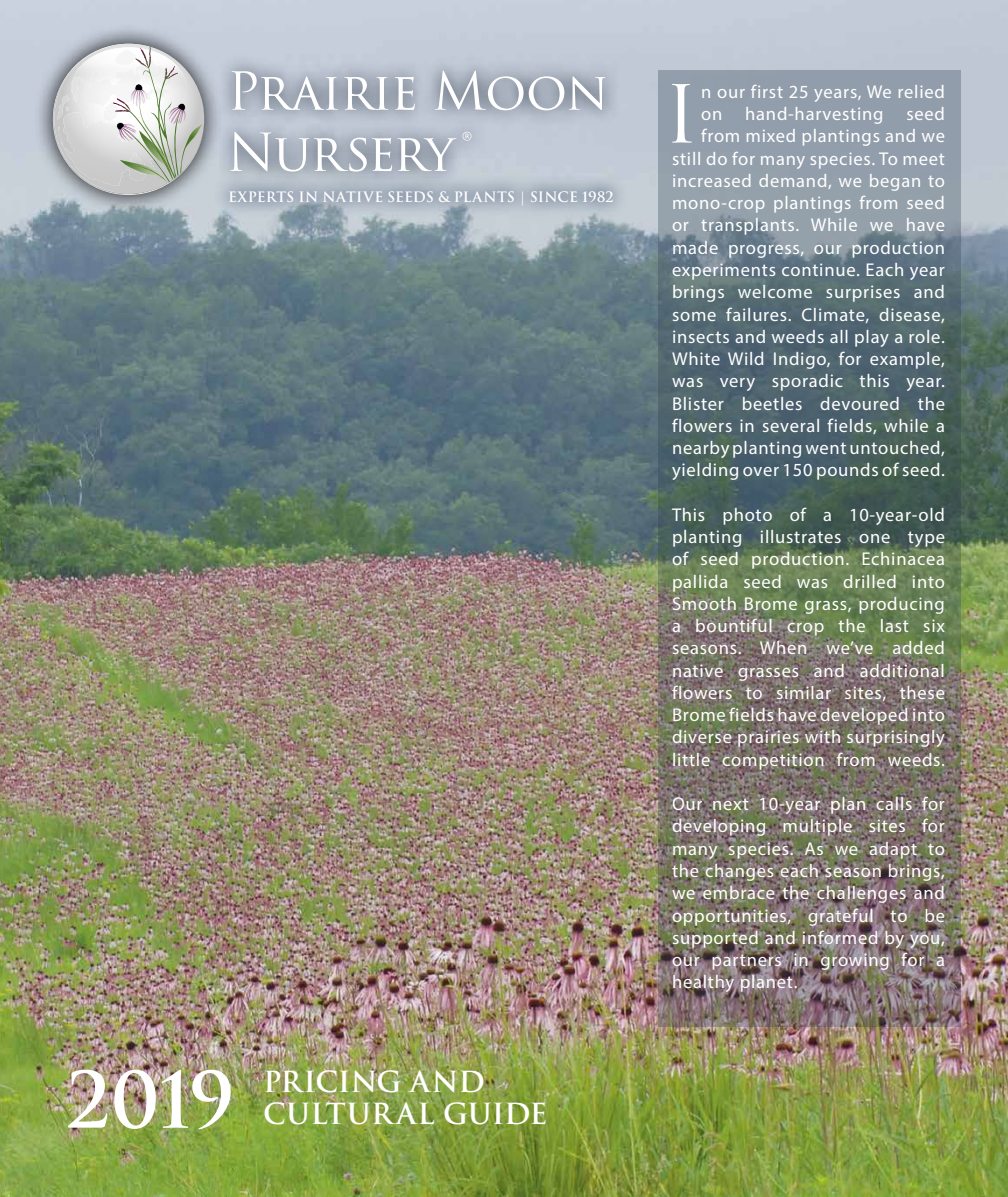
<style>
.page{position:relative;width:1008px;height:1197px;background:#fff}
.page>*{position:absolute;margin:0;border:0;box-sizing:border-box;transform-origin:0 0}
.t1{font:77.7px "Trajan Pro 3";color:#fff}
.t2{font:600 75.6px "Trajan Pro 3";color:#fff}
.t3{font:51.1px/61.2px "Trajan Pro 3";letter-spacing:-.025em;color:#fff}
.t4{font:600 28.35px/31.5px "Trajan Pro 3";color:#fff}
.t5{font:18.55px/22.2px "Myriad Pro";letter-spacing:.04em;color:#fff;text-align:justify}
.t6{font:600 14px "Trajan Pro 3";letter-spacing:.015em;color:#fff}
</style>
<div class="page">
<img style="left:0;top:0;width:1008px;height:1197px">
<div style="left:33px;top:24px;width:191px;height:190px;background:#000;opacity:.75"></div>
<svg style="left:53px;top:44px;width:151px;height:151px"></svg>
<svg style="left:658px;top:70px;width:302px;height:957px;background:#6f7773"></svg>
<svg style="left:218px;top:55px;width:401px;height:119px;background:#afb7c4"></svg>
<div style="left:213px;top:174px;width:416px;height:47px;background:#405171;opacity:.9"></div>
<h3 class="t3" style="left:227px;top:63px;width:383px">Prairie Moon<br>Nursery®</h3>
<p class="t6" style="left:228px;top:187px;width:387px">EXPERTS IN NATIVE SEEDS &amp; PLANTS | SINCE 1982</p>
<h2 class="t2" style="left:67px;top:1046px;width:170px">2019</h2>
<h3 class="t4" style="left:263px;top:1067px;width:286px">PRICING AND<br>CULTURAL GUIDE</h3>
<h1 class="t1" style="left:664px;top:61px;width:36px">I</h1>
<p class="t5" style="left:672px;top:80px;width:275px;text-align:right">n our first 25 years, We relied<br>on hand-harvesting seed from mixed plantings and we still do for many species. To meet increased demand, we began to mono-crop plantings from seed or transplants. While we have made progress, our production experiments continue. Each year brings welcome surprises and some failures. Climate, disease, insects and weeds all play a role.<br>White Wild Indigo, for example, was very sporadic this year.<br>Blister beetles devoured the flowers in several fields, while a nearby planting went untouched, yielding over 150 pounds of seed.</p>
<p class="t5" style="left:672px;top:503px;width:275px">This photo of a 10-year-old planting illustrates one type of seed production. Echinacea pallida seed was drilled into Smooth Brome grass, producing a bountiful crop the last six seasons. When we’ve added native grasses and additional flowers to similar sites, these Brome fields have developed into diverse prairies with surprisingly little competition from weeds.</p>
<p class="t5" style="left:672px;top:793px;width:275px">Our next 10-year plan calls for developing multiple sites for many species. As we adapt to the changes each season brings, we embrace the challenges and opportunities, grateful to be supported and informed by you, our partners in growing for a healthy planet.</p>
</div>
